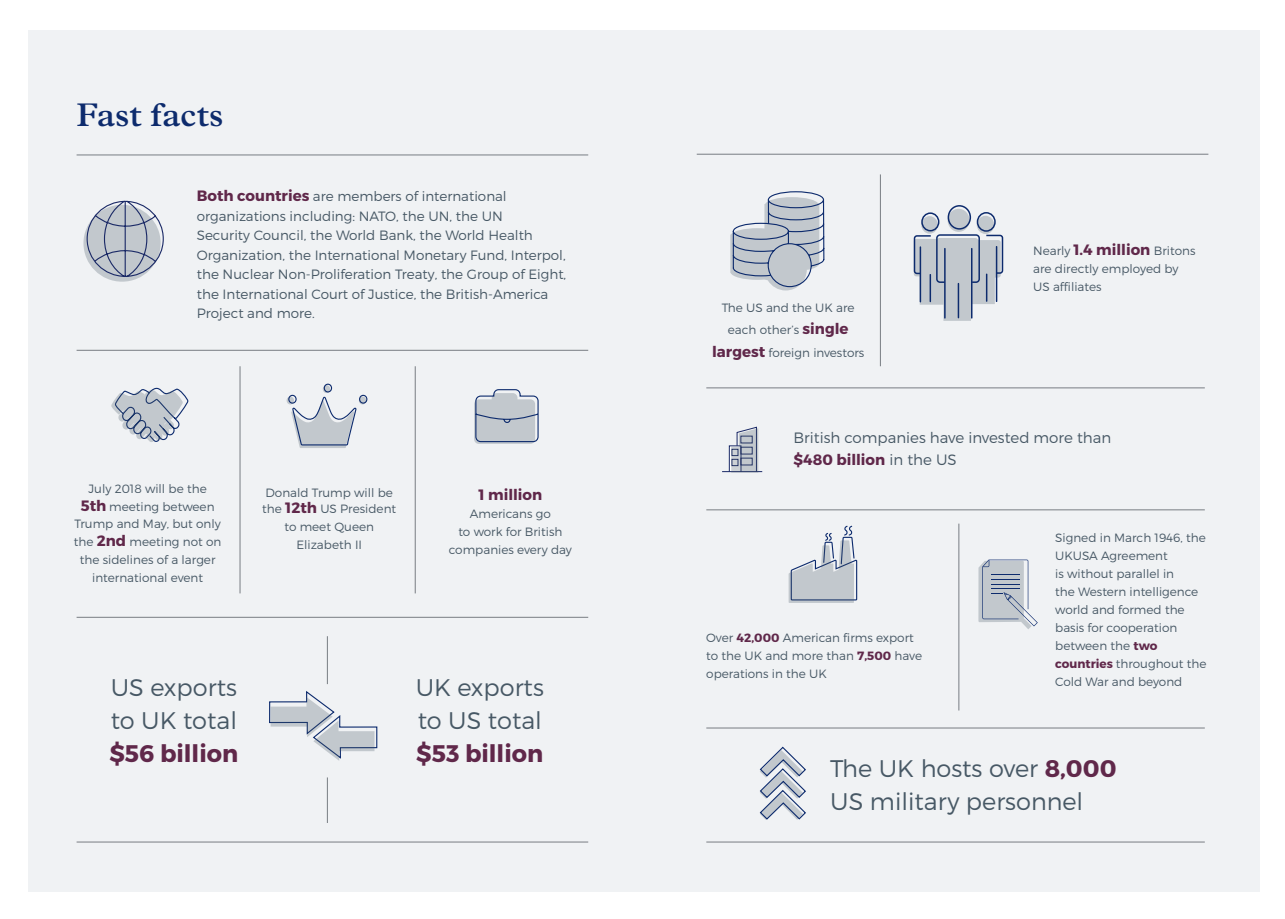
<style>
.page{position:relative;width:1285px;height:919px;background:#fff}
.page>*{position:absolute;margin:0;border:0;box-sizing:border-box;transform-origin:0 0}
.Title_Blue_Left{font:600 33px "Plantin MT Std";color:#0d2b6d}
.t1{font:300 24px/33px "Montserrat";color:#475865;text-align:justify}
.t2{font:300 15px/22.5px "Montserrat";color:#475865}
.t3{font:700 15px "Montserrat";color:#60284a}
.t4{font:300 13.5px/19.5px "Montserrat";color:#475865}
.t5{font:300 12px/18px "Montserrat";color:#475865;text-align:center}
.s1{font-weight:700;font-size:15px;color:#60284a}
.s2{font-weight:700;color:#60284a}
</style>
<div class="page">
<div style="left:28px;top:30px;width:1231px;height:861px;background:#f0f2f4"></div>
<svg style="left:83px;top:205px;width:78px;height:77px"></svg>
<svg style="left:86px;top:200px;width:78px;height:78px"></svg>
<svg style="left:474px;top:389px;width:65px;height:55px;background:#b9c0ca"></svg>
<svg style="left:730px;top:191px;width:94px;height:99px"></svg>
<svg style="left:913px;top:205px;width:90px;height:116px"></svg>
<div style="left:921px;top:212px;width:18px;height:19px;border:2px solid #0d2b6d;border-radius:50%"></div>
<svg style="left:111px;top:387px;width:78px;height:55px"></svg>
<div style="left:359px;top:396px;width:7px;height:8px;background:#c2c8cd;border-radius:50%"></div>
<svg style="left:323px;top:385px;width:7px;height:8px"></svg>
<svg style="left:286px;top:396px;width:8px;height:8px"></svg>
<svg style="left:269px;top:691px;width:109px;height:69px"></svg>
<hr style="left:77px;top:350px;width:511px;height:1px;background:#787d83">
<hr style="left:77px;top:617px;width:511px;height:1px;background:#787d83">
<hr style="left:706px;top:387px;width:498px;height:1px;background:#787d83">
<hr style="left:706px;top:509px;width:498px;height:1px;background:#787d83">
<hr style="left:706px;top:727px;width:498px;height:1px;background:#787d83">
<hr style="left:706px;top:841px;width:498px;height:1px;background:#787d83">
<hr style="left:77px;top:154px;width:511px;height:1px;background:#787d83">
<hr style="left:696px;top:154px;width:512px;height:1px;background:#787d83">
<hr style="left:77px;top:841px;width:511px;height:1px;background:#787d83">
<hr style="left:239px;top:366px;width:1px;height:227px;background:#787d83">
<hr style="left:327px;top:777px;width:1px;height:45px;background:#787d83">
<hr style="left:327px;top:636px;width:1px;height:48px;background:#787d83">
<hr style="left:415px;top:366px;width:1px;height:227px;background:#787d83">
<hr style="left:879px;top:174px;width:1px;height:192px;background:#787d83">
<hr style="left:958px;top:523px;width:1px;height:187px;background:#787d83">
<svg style="left:722px;top:426px;width:40px;height:46px"></svg>
<svg style="left:759px;top:746px;width:47px;height:74px"></svg>
<svg style="left:291px;top:396px;width:66px;height:52px"></svg>
<div style="left:359px;top:395px;width:8px;height:8px;border:1px solid #0d2b6d;border-radius:50%"></div>
<div style="left:324px;top:383px;width:8px;height:9px;border:1px solid #0d2b6d;border-radius:50%"></div>
<div style="left:288px;top:395px;width:8px;height:8px;border:1px solid #0d2b6d;border-radius:50%"></div>
<svg style="left:788px;top:525px;width:69px;height:78px"></svg>
<svg style="left:978px;top:559px;width:59px;height:70px"></svg>
<p class="Title_Blue_Left" style="left:77px;top:95px;width:148px">Fast facts</p>
<p class="t4" style="left:197px;top:186px;width:371px"><span class="s1">Both countries</span> are members of international organizations including: NATO, the UN, the UN<br>Security Council, the World Bank, the World Health Organization, the International Monetary Fund, Interpol, the Nuclear Non-Proliferation Treaty, the Group of Eight, the International Court of Justice, the British-America Project and more.</p>
<p class="t5" style="left:81px;top:479px;width:135px">July 2018 will be the<br><span class="s1">5th</span> meeting between</p>
<p class="t5" style="left:74px;top:514px;width:149px">Trump and May, but only the <span class="s1">2nd</span> meeting not on the sidelines of a larger international event</p>
<p class="t5" style="left:262px;top:484px;width:135px;line-height:16.5px;text-align:left">Donald Trump will be the <span class="s1">12th</span> US President</p>
<p class="t5" style="left:284px;top:518px;width:91px">to meet Queen<br>Elizabeth II</p>
<p class="t3" style="left:478px;top:485px;width:65px">1 million</p>
<p class="t5" style="left:449px;top:504px;width:124px">Americans go<br>to work for British companies every day</p>
<p class="t1" style="left:109px;top:670px;width:130px">US exports to UK total <span class="s2">$56 billion</span></p>
<p class="t1" style="left:415px;top:670px;width:130px">UK exports to US total <span class="s2">$53 billion</span></p>
<p class="t5" style="left:712px;top:296px;width:154px;line-height:22.5px">The US and the UK are each other’s <span class="s1">single largest</span> foreign investors</p>
<p class="t5" style="left:1032px;top:241px;width:164px;text-align:left">Nearly <span class="s1">1.4 million</span> Britons are directly employed by<br>US affiliates</p>
<p class="t2" style="left:793px;top:426px;width:319px">British companies have invested more than <span class="s2">$480 billion</span> in the US</p>
<p class="t5" style="left:706px;top:628px;width:217px;text-align:left">Over <span class="s2">42,000</span> American firms export to the UK and more than <span class="s2">7,500</span> have operations in the UK</p>
<p class="t5" style="left:1054px;top:528px;width:153px;text-align:left">Signed in March 1946, the<br>UKUSA Agreement<br>is without parallel in<br>the Western intelligence world and formed the basis for cooperation between the <span class="s2">two countries</span> throughout the<br>Cold War and beyond</p>
<p class="t1" style="left:830px;top:751px;width:288px">The UK hosts over <span class="s2">8,000<br></span>US military personnel</p>
</div>
